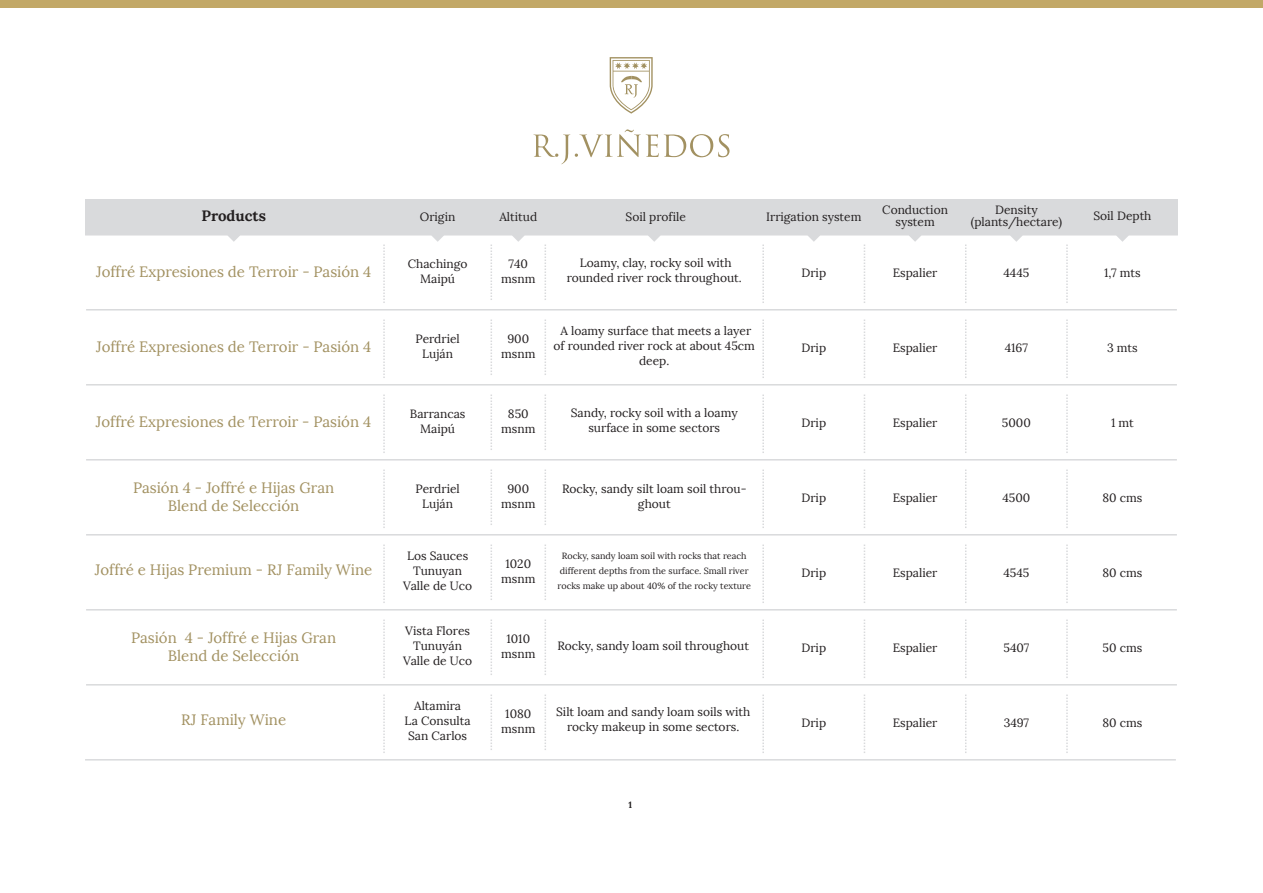
<style>
.page{position:relative;width:1263px;height:893px;background:#fff}
.page>*{position:absolute;margin:0;border:0;box-sizing:border-box;transform-origin:0 0}
.t1{font:15px/18px "Lora";color:#a29161;text-align:center}
.t2{font:700 15px "Lora";color:#231f20}
.t3{font:12px/15px "Lora";color:#231f20;text-align:center}
.t4{font:9px/15px "Lora";color:#231f20;text-align:center}
.t5{font:700 9px "Lora";color:#231f20}
</style>
<div class="page">
<div style="left:0;top:0;width:1263px;height:7px;background:#c2a867"></div>
<svg style="left:533px;top:129px;width:196px;height:35px"></svg>
<svg style="left:610px;top:57px;width:43px;height:57px"></svg>
<hr style="left:86px;top:309px;width:1091px;height:1px;background:#d9dadc">
<svg style="left:383px;top:244px;width:2px;height:59px"></svg>
<svg style="left:490px;top:244px;width:2px;height:56px"></svg>
<svg style="left:544px;top:244px;width:2px;height:56px"></svg>
<svg style="left:864px;top:244px;width:1px;height:59px"></svg>
<svg style="left:965px;top:244px;width:1px;height:59px"></svg>
<svg style="left:762px;top:244px;width:2px;height:59px"></svg>
<div style="left:85px;top:199px;width:1093px;height:36px;background:#d9dadc"></div>
<svg style="left:227px;top:235px;width:13px;height:7px"></svg>
<svg style="left:431px;top:235px;width:13px;height:7px"></svg>
<svg style="left:512px;top:235px;width:13px;height:7px"></svg>
<svg style="left:648px;top:235px;width:13px;height:7px"></svg>
<svg style="left:807px;top:235px;width:13px;height:7px"></svg>
<svg style="left:909px;top:235px;width:12px;height:7px"></svg>
<svg style="left:1010px;top:235px;width:13px;height:7px"></svg>
<svg style="left:1066px;top:244px;width:2px;height:59px"></svg>
<hr style="left:86px;top:384px;width:1091px;height:1px;background:#d9dadc">
<svg style="left:383px;top:319px;width:2px;height:59px"></svg>
<svg style="left:490px;top:319px;width:2px;height:56px"></svg>
<svg style="left:544px;top:319px;width:2px;height:56px"></svg>
<svg style="left:864px;top:319px;width:1px;height:59px"></svg>
<svg style="left:965px;top:319px;width:1px;height:59px"></svg>
<svg style="left:762px;top:319px;width:2px;height:59px"></svg>
<svg style="left:1066px;top:319px;width:2px;height:59px"></svg>
<hr style="left:86px;top:459px;width:1091px;height:1px;background:#d9dadc">
<svg style="left:383px;top:394px;width:2px;height:59px"></svg>
<svg style="left:490px;top:394px;width:2px;height:56px"></svg>
<svg style="left:544px;top:394px;width:2px;height:56px"></svg>
<svg style="left:864px;top:394px;width:1px;height:59px"></svg>
<svg style="left:965px;top:394px;width:1px;height:59px"></svg>
<svg style="left:762px;top:394px;width:2px;height:59px"></svg>
<svg style="left:1066px;top:394px;width:2px;height:59px"></svg>
<hr style="left:86px;top:609px;width:1091px;height:1px;background:#d9dadc">
<hr style="left:86px;top:684px;width:1091px;height:1px;background:#d9dadc">
<svg style="left:383px;top:619px;width:2px;height:59px"></svg>
<svg style="left:490px;top:619px;width:2px;height:56px"></svg>
<svg style="left:544px;top:619px;width:2px;height:56px"></svg>
<svg style="left:864px;top:619px;width:1px;height:59px"></svg>
<svg style="left:965px;top:619px;width:1px;height:59px"></svg>
<svg style="left:762px;top:619px;width:2px;height:59px"></svg>
<svg style="left:1066px;top:619px;width:2px;height:59px"></svg>
<hr style="left:86px;top:534px;width:1091px;height:1px;background:#d9dadc">
<hr style="left:85px;top:759px;width:1091px;height:1px;background:#d9dadc">
<svg style="left:383px;top:694px;width:2px;height:59px"></svg>
<svg style="left:490px;top:694px;width:2px;height:56px"></svg>
<svg style="left:544px;top:694px;width:2px;height:56px"></svg>
<svg style="left:864px;top:694px;width:1px;height:59px"></svg>
<svg style="left:965px;top:694px;width:1px;height:59px"></svg>
<svg style="left:762px;top:694px;width:2px;height:59px"></svg>
<svg style="left:1066px;top:694px;width:2px;height:59px"></svg>
<svg style="left:383px;top:469px;width:2px;height:59px"></svg>
<svg style="left:490px;top:469px;width:2px;height:56px"></svg>
<svg style="left:544px;top:469px;width:2px;height:56px"></svg>
<svg style="left:864px;top:469px;width:1px;height:59px"></svg>
<svg style="left:965px;top:469px;width:1px;height:59px"></svg>
<svg style="left:762px;top:469px;width:2px;height:59px"></svg>
<svg style="left:1066px;top:469px;width:2px;height:59px"></svg>
<svg style="left:383px;top:544px;width:2px;height:59px"></svg>
<svg style="left:490px;top:544px;width:2px;height:56px"></svg>
<svg style="left:544px;top:544px;width:2px;height:56px"></svg>
<svg style="left:864px;top:544px;width:1px;height:59px"></svg>
<svg style="left:965px;top:544px;width:1px;height:59px"></svg>
<svg style="left:762px;top:544px;width:2px;height:59px"></svg>
<svg style="left:1066px;top:544px;width:2px;height:59px"></svg>
<svg style="left:1116px;top:235px;width:13px;height:7px"></svg>
<p class="t2" style="left:201px;top:206px;width:66px">Products</p>
<p class="t3" style="left:420px;top:209px;width:37px">Origin</p>
<p class="t3" style="left:499px;top:209px;width:39px">Altitud</p>
<p class="t3" style="left:626px;top:209px;width:62px">Soil profile</p>
<p class="t3" style="left:766px;top:209px;width:97px">Irrigation system</p>
<p class="t3" style="left:882px;top:204px;width:67px;line-height:12px">Conduction system</p>
<p class="t3" style="left:971px;top:204px;width:93px;line-height:12px">Density (plants/hectare)</p>
<p class="t3" style="left:1093px;top:209px;width:60px">Soil Depth</p>
<p class="t3" style="left:567px;top:255px;width:177px">Loamy, clay, rocky soil with rounded river rock throughout.</p>
<p class="t3" style="left:1104px;top:265px;width:38px">1,7 mts</p>
<p class="t1" style="left:96px;top:263px;width:277px">Joffré Expresiones de Terroir - Pasión 4</p>
<p class="t3" style="left:408px;top:256px;width:61px">Chachingo<br>Maipú</p>
<p class="t3" style="left:501px;top:256px;width:36px">740 msnm</p>
<p class="t3" style="left:801px;top:265px;width:26px">Drip</p>
<p class="t3" style="left:893px;top:265px;width:46px">Espalier</p>
<p class="t3" style="left:1003px;top:265px;width:28px">4445</p>
<p class="t3" style="left:553px;top:324px;width:203px">A loamy surface that meets a layer of rounded river rock at about 45cm deep.</p>
<p class="t1" style="left:96px;top:338px;width:277px">Joffré Expresiones de Terroir - Pasión 4</p>
<p class="t3" style="left:415px;top:331px;width:46px">Perdriel<br>Luján</p>
<p class="t3" style="left:501px;top:331px;width:36px">900 msnm</p>
<p class="t3" style="left:801px;top:340px;width:26px">Drip</p>
<p class="t3" style="left:893px;top:340px;width:46px">Espalier</p>
<p class="t3" style="left:1005px;top:340px;width:25px">4167</p>
<p class="t3" style="left:1107px;top:340px;width:32px">3 mts</p>
<p class="t3" style="left:571px;top:405px;width:168px">Sandy, rocky soil with a loamy surface in some sectors</p>
<p class="t3" style="left:1111px;top:415px;width:24px">1 mt</p>
<p class="t1" style="left:96px;top:413px;width:277px">Joffré Expresiones de Terroir - Pasión 4</p>
<p class="t3" style="left:410px;top:406px;width:57px">Barrancas<br>Maipú</p>
<p class="t3" style="left:501px;top:406px;width:36px">850 msnm</p>
<p class="t3" style="left:801px;top:415px;width:26px">Drip</p>
<p class="t3" style="left:893px;top:415px;width:46px">Espalier</p>
<p class="t3" style="left:1002px;top:415px;width:30px">5000</p>
<p class="t1" style="left:133px;top:479px;width:203px">Pasión 4 - Joffré e Hijas Gran<br>Blend de Selección</p>
<p class="t3" style="left:562px;top:481px;width:186px">Rocky, sandy silt loam soil throu&shy;ghout</p>
<p class="t3" style="left:1102px;top:490px;width:42px">80 cms</p>
<p class="t3" style="left:415px;top:481px;width:46px">Perdriel<br>Luján</p>
<p class="t3" style="left:501px;top:481px;width:36px">900 msnm</p>
<p class="t3" style="left:801px;top:490px;width:26px">Drip</p>
<p class="t3" style="left:893px;top:490px;width:46px">Espalier</p>
<p class="t3" style="left:1002px;top:490px;width:29px">4500</p>
<p class="t1" style="left:95px;top:561px;width:279px">Joffré e Hijas Premium - RJ Family Wine</p>
<p class="t3" style="left:403px;top:549px;width:70px">Los Sauces<br>Tunuyan<br>Valle de Uco</p>
<p class="t3" style="left:501px;top:556px;width:36px">1020 msnm</p>
<p class="t3" style="left:801px;top:565px;width:26px">Drip</p>
<p class="t3" style="left:893px;top:565px;width:46px">Espalier</p>
<p class="t3" style="left:1003px;top:565px;width:28px">4545</p>
<p class="t4" style="left:557px;top:548px;width:195px">Rocky, sandy loam soil with rocks that reach different depths from the surface. Small river rocks make up about 40% of the rocky texture</p>
<p class="t3" style="left:1102px;top:565px;width:42px">80 cms</p>
<p class="t1" style="left:131px;top:629px;width:207px">Pasión 4 - Joffré e Hijas Gran<br>Blend de Selección</p>
<p class="t3" style="left:403px;top:624px;width:70px">Vista Flores<br>Tunuyán<br>Valle de Uco</p>
<p class="t3" style="left:501px;top:631px;width:36px">1010 msnm</p>
<p class="t3" style="left:557px;top:639px;width:193px">Rocky, sandy loam soil throughout</p>
<p class="t3" style="left:801px;top:640px;width:26px">Drip</p>
<p class="t3" style="left:893px;top:640px;width:46px">Espalier</p>
<p class="t3" style="left:1003px;top:640px;width:27px">5407</p>
<p class="t3" style="left:1102px;top:640px;width:41px">50 cms</p>
<p class="t3" style="left:405px;top:699px;width:68px">Altamira<br>La Consulta<br>San Carlos</p>
<p class="t3" style="left:501px;top:706px;width:36px">1080 msnm</p>
<p class="t3" style="left:801px;top:715px;width:26px">Drip</p>
<p class="t3" style="left:893px;top:715px;width:46px">Espalier</p>
<p class="t3" style="left:1004px;top:715px;width:27px">3497</p>
<p class="t3" style="left:556px;top:705px;width:196px">Silt loam and sandy loam soils with rocky makeup in some sectors.</p>
<p class="t1" style="left:181px;top:711px;width:107px">RJ Family Wine</p>
<p class="t3" style="left:1102px;top:715px;width:42px">80 cms</p>
<p class="t5" style="left:629px;top:799px;width:5px">1</p>
</div>
